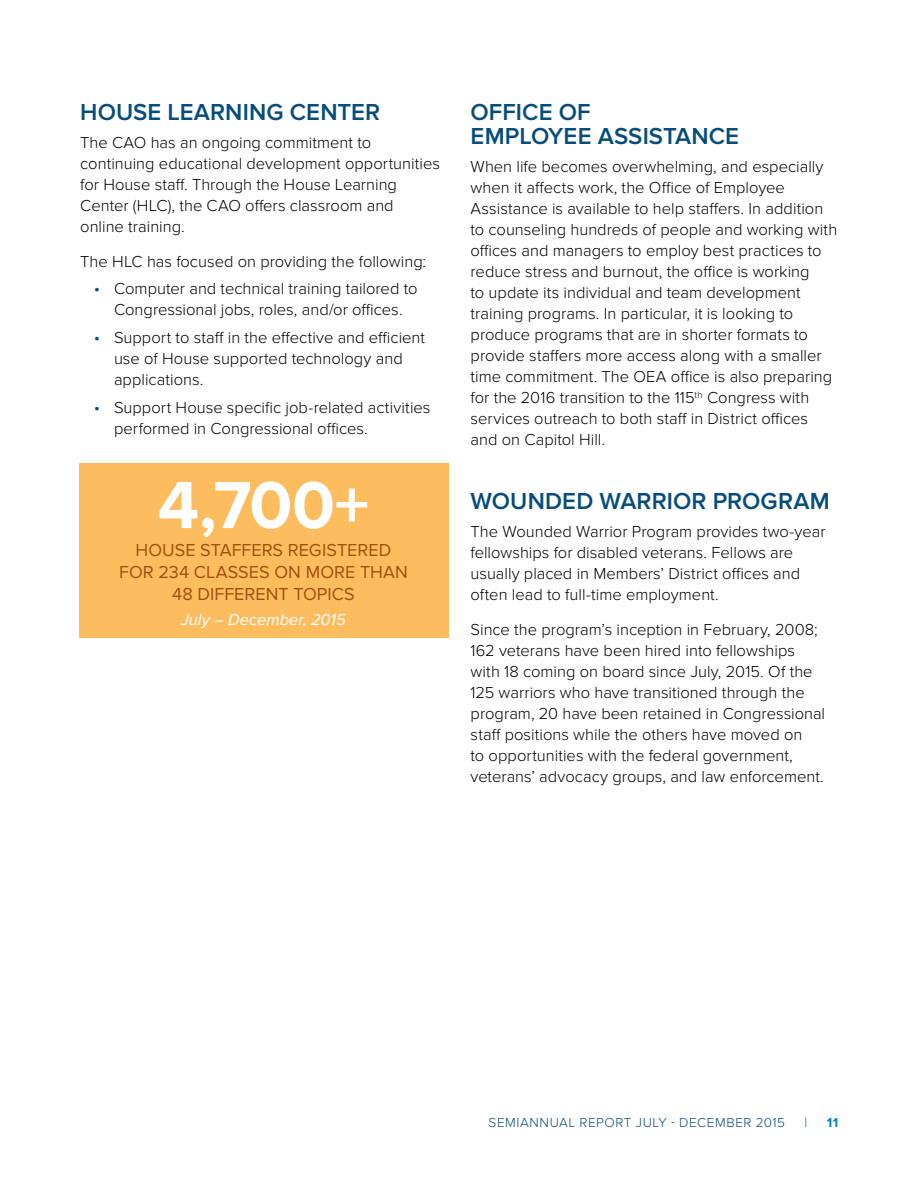
<style>
.page{position:relative;width:918px;height:1188px;background:#fff}
.page>*{position:absolute;margin:0;border:0;box-sizing:border-box;transform-origin:0 0}
._3_4_Factoid_Number{font:700 69px "Proxima Nova";color:#fff}
._1_2_Subhead{font:600 24px/24px "Proxima Nova";letter-spacing:.005em;color:#074d7c}
._3_5_Factoid_Data{font:18px/21.6px "Proxima Nova";letter-spacing:.005em;color:#a14f0e;text-align:center}
._2_0_Body_Text{font:300 16.5px/21px "Proxima Nova";color:#000}
._3_6_Factoid_Date_Ra{font:italic 16.5px "Proxima Nova";color:#fff}
.t1{font:300 13.5px "Proxima Nova";letter-spacing:.045em;color:#074d7c}
.t2{font:700 13.5px "Proxima Nova";color:#0087cd}
.s1{font-size:18px;color:#074d7c}
</style>
<div class="page">
<div style="left:80px;top:464px;width:369px;height:174px;background:#fdbd5f"></div>
<p class="_1_2_Subhead" style="left:80px;top:102px;width:301px">HOUSE LEARNING CENTER</p>
<p class="_2_0_Body_Text" style="left:80px;top:133px;width:361px">The CAO has an ongoing commitment to continuing educational development opportunities for House staff. Through the House Learning Center (HLC), the CAO offers classroom and online training.</p>
<p class="_2_0_Body_Text" style="left:80px;top:251px;width:347px">The HLC has focused on providing the following:</p>
<p class="_2_0_Body_Text" style="left:94px;top:279px;width:325px;text-align:center"><span class="s1">•</span> Computer and technical training tailored to<br>Congressional jobs, roles, and/or offices.</p>
<p class="_2_0_Body_Text" style="left:114px;top:328px;width:312px;text-indent:-20px"><span class="s1">•</span> Support to staff in the effective and efficient use of House supported technology and applications.</p>
<p class="_2_0_Body_Text" style="left:114px;top:397px;width:318px;text-indent:-20px"><span class="s1">•</span> Support House specific job-related activities performed in Congressional offices.</p>
<p class="_3_4_Factoid_Number" style="left:158px;top:465px;width:213px">4,700+</p>
<p class="_3_5_Factoid_Data" style="left:119px;top:540px;width:290px">HOUSE STAFFERS REGISTERED<br>FOR 234 CLASSES ON MORE THAN<br>48 DIFFERENT TOPICS</p>
<p class="_3_6_Factoid_Date_Ra" style="left:181px;top:610px;width:166px">July – December, 2015</p>
<p class="_1_2_Subhead" style="left:471px;top:102px;width:270px">OFFICE OF<br>EMPLOYEE ASSISTANCE</p>
<p class="_2_0_Body_Text" style="left:471px;top:157px;width:368px">When life becomes overwhelming, and especially when it affects work, the Office of Employee Assistance is available to help staffers. In addition to counseling hundreds of people and working with offices and managers to employ best practices to reduce stress and burnout, the office is working<br>to update its individual and team development training programs. In particular, it is looking to produce programs that are in shorter formats to provide staffers more access along with a smaller time commitment. The OEA office is also preparing for the 2016 transition to the 115<sup>th</sup> Congress with services outreach to both staff in District offices and on Capitol Hill.</p>
<p class="_1_2_Subhead" style="left:471px;top:490px;width:361px">WOUNDED WARRIOR PROGRAM</p>
<p class="_2_0_Body_Text" style="left:471px;top:522px;width:357px">The Wounded Warrior Program provides two-year fellowships for disabled veterans. Fellows are usually placed in Members’ District offices and often lead to full-time employment.</p>
<p class="_2_0_Body_Text" style="left:471px;top:619px;width:356px">Since the program’s inception in February, 2008; 162 veterans have been hired into fellowships with 18 coming on board since July, 2015. Of the 125 warriors who have transitioned through the program, 20 have been retained in Congressional staff positions while the others have moved on<br>to opportunities with the federal government, veterans’ advocacy groups, and law enforcement.</p>
<p class="t1" style="left:489px;top:1115px;width:298px">SEMIANNUAL REPORT JULY - DECEMBER 2015</p>
<p class="t1" style="left:805px;top:1115px;width:4px">|</p>
<p class="t2" style="left:827px;top:1115px;width:13px">11</p>
</div>
